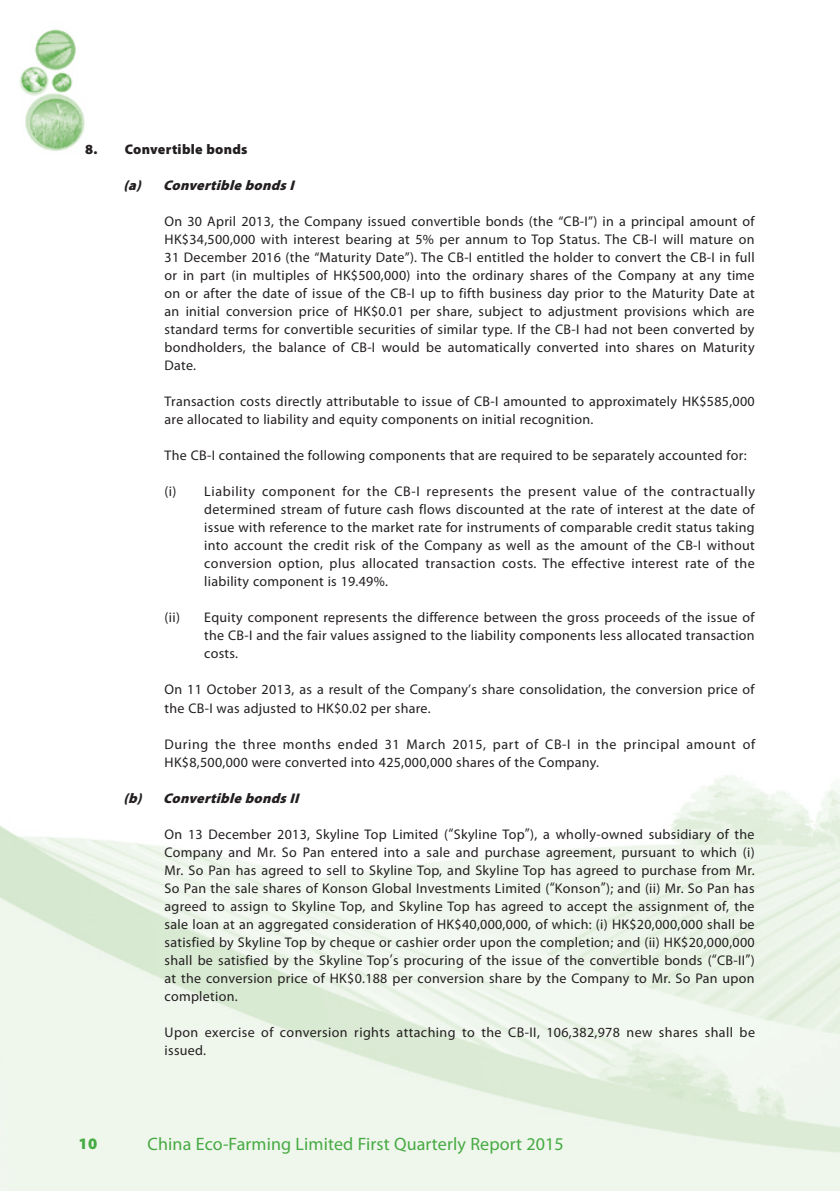
<style>
.page{position:relative;width:840px;height:1191px;background:#fff}
.page>*{position:absolute;margin:0;border:0;box-sizing:border-box;transform-origin:0 0}
.t1{font:18px "Myriad Pro";letter-spacing:.005em;color:#46aa42}
.t2{font:900 16px "Myriad Pro";color:#46aa42}
.Notes{font:14px/18px "Myriad Pro";letter-spacing:.02em;color:#231f20;text-align:justify}
.Notes-2{font:14px/18px "Myriad Pro";letter-spacing:.04em;color:#231f20}
.Notes_HD2{font:italic 900 14px "Myriad Pro";color:#231f20}
.Notes_HD1{font:900 14px "Myriad Pro";letter-spacing:.02em;color:#231f20}
</style>
<div class="page">
<img style="left:0;top:29px;width:839px;height:1162px">
<p class="Notes_HD1" style="left:85px;top:140px;width:164px">8. Convertible bonds</p>
<p class="Notes_HD2" style="left:123px;top:176px;width:176px">(a) Convertible bonds I</p>
<p class="Notes" style="left:164px;top:212px;width:591px">On 30 April 2013, the Company issued convertible bonds (the “CB-I”) in a principal amount of HK$34,500,000 with interest bearing at 5% per annum to Top Status. The CB-I will mature on 31 December 2016 (the “Maturity Date”). The CB-I entitled the holder to convert the CB-I in full or in part (in multiples of HK$500,000) into the ordinary shares of the Company at any time on or after the date of issue of the CB-I up to fifth business day prior to the Maturity Date at an initial conversion price of HK$0.01 per share, subject to adjustment provisions which are standard terms for convertible securities of similar type. If the CB-I had not been converted by bondholders, the balance of CB-I would be automatically converted into shares on Maturity Date.</p>
<p class="Notes" style="left:164px;top:392px;width:591px">Transaction costs directly attributable to issue of CB-I amounted to approximately HK$585,000 are allocated to liability and equity components on initial recognition.</p>
<p class="Notes" style="left:164px;top:446px;width:583px">The CB-I contained the following components that are required to be separately accounted for:</p>
<p class="Notes" style="left:204px;top:482px;width:552px;text-indent:-40px">(i) Liability component for the CB-I represents the present value of the contractually determined stream of future cash flows discounted at the rate of interest at the date of issue with reference to the market rate for instruments of comparable credit status taking into account the credit risk of the Company as well as the amount of the CB-I without conversion option, plus allocated transaction costs. The effective interest rate of the liability component is 19.49%.</p>
<p class="Notes" style="left:204px;top:608px;width:552px;text-indent:-40px">(ii) Equity component represents the difference between the gross proceeds of the issue of the CB-I and the fair values assigned to the liability components less allocated transaction costs.</p>
<p class="Notes" style="left:164px;top:680px;width:592px">On 11 October 2013, as a result of the Company’s share consolidation, the conversion price of the CB-I was adjusted to HK$0.02 per share.</p>
<p class="Notes-2" style="left:164px;top:734px;width:592px">During the three months ended 31 March 2015, part of CB-I in the principal amount of<br>HK$8,500,000 were converted into 425,000,000 shares of the Company.</p>
<p class="Notes_HD2" style="left:123px;top:788px;width:181px">(b) Convertible bonds II</p>
<p class="Notes" style="left:164px;top:824px;width:591px">On 13 December 2013, Skyline Top Limited (“Skyline Top”), a wholly-owned subsidiary of the Company and Mr. So Pan entered into a sale and purchase agreement, pursuant to which (i)<br>Mr. So Pan has agreed to sell to Skyline Top, and Skyline Top has agreed to purchase from Mr.<br>So Pan the sale shares of Konson Global Investments Limited (“Konson”); and (ii) Mr. So Pan has agreed to assign to Skyline Top, and Skyline Top has agreed to accept the assignment of, the sale loan at an aggregated consideration of HK$40,000,000, of which: (i) HK$20,000,000 shall be satisfied by Skyline Top by cheque or cashier order upon the completion; and (ii) HK$20,000,000 shall be satisfied by the Skyline Top’s procuring of the issue of the convertible bonds (“CB-II”) at the conversion price of HK$0.188 per conversion share by the Company to Mr. So Pan upon completion.</p>
<p class="Notes" style="left:164px;top:1022px;width:591px">Upon exercise of conversion rights attaching to the CB-II, 106,382,978 new shares shall be issued.</p>
<p class="t2" style="left:79px;top:1132px;width:20px">10</p>
<p class="t1" style="left:147px;top:1133px;width:417px">China Eco-Farming Limited First Quarterly Report 2015</p>
</div>
